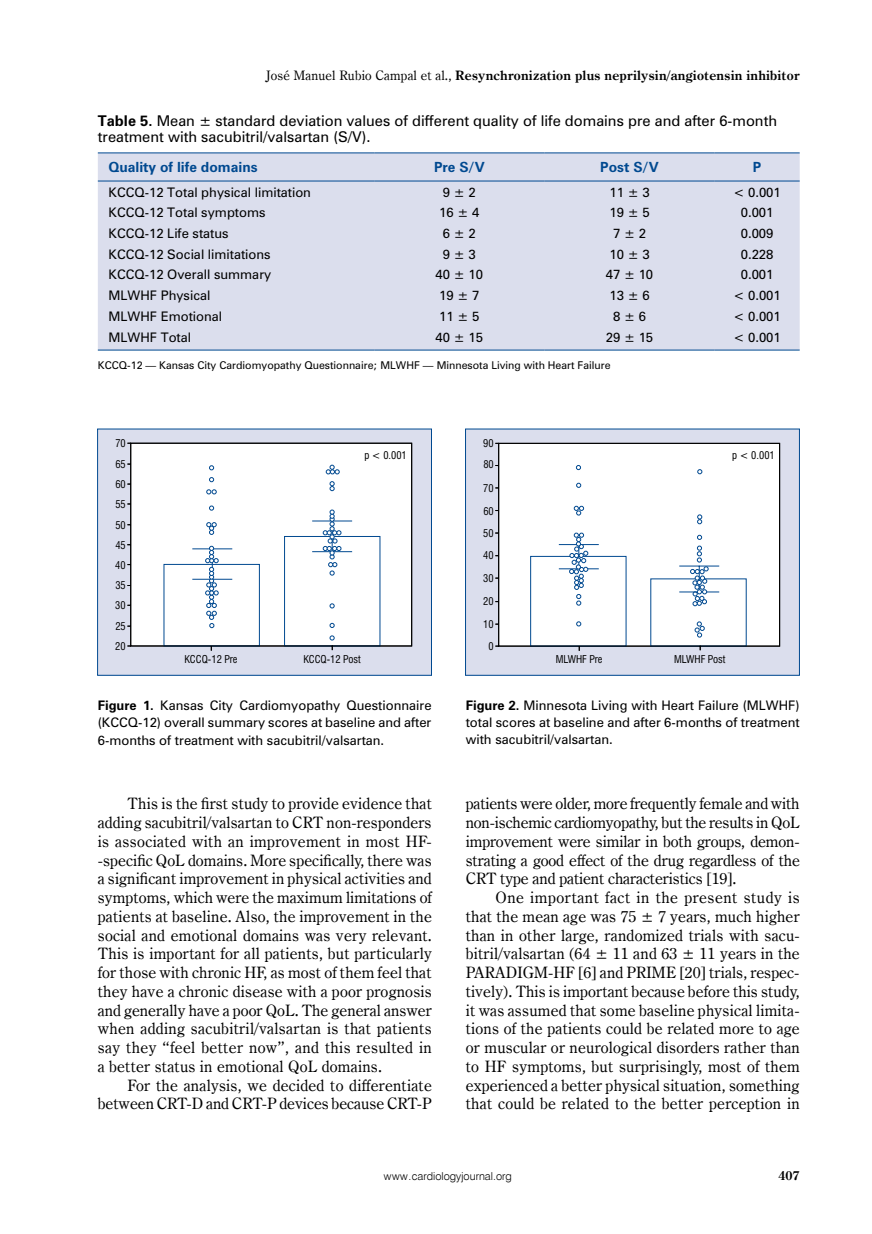
<style>
.page{position:relative;width:872px;height:1234px;background:#fff}
.page>*{position:absolute;margin:0;border:0;box-sizing:border-box;transform-origin:0 0}
.t1{font:15.75px/18.8px "Century Oldst EU";letter-spacing:.015em;color:#000;text-align:justify}
.t2{font:13.5px/16.5px "Zurich PL";color:#000}
.t3{font:700 13.05px "Century Oldst EU";letter-spacing:.015em;color:#000}
.t4{font:700 12.75px "Zurich PL";color:#004990}
.t5{font:700 12.75px "Century Oldst EU";color:#000}
.t6{font:12px/17.2px "Zurich PL";color:#000;text-align:justify}
.t7{font:10.95px "Swis 721 Lt EU";color:#000}
.t8{font:10.5px "Swis 721 Cn EU";color:#000}
.t9{font:9.75px "Zurich PL";color:#000}
.s1{font-weight:400}
.s2{font-weight:700}
</style>
<div class="page">
<div style="left:98px;top:153px;width:701px;height:196px;background:#dbdeed"></div>
<hr style="left:98px;top:349px;width:276px;height:1px;background:#004990">
<hr style="left:374px;top:349px;width:170px;height:1px;background:#004990">
<hr style="left:544px;top:349px;width:170px;height:1px;background:#004990">
<hr style="left:714px;top:349px;width:85px;height:1px;background:#004990">
<hr style="left:98px;top:152px;width:276px;height:1px;background:#004990">
<hr style="left:374px;top:152px;width:170px;height:1px;background:#004990">
<hr style="left:544px;top:152px;width:170px;height:1px;background:#004990">
<hr style="left:714px;top:152px;width:85px;height:1px;background:#004990">
<hr style="left:98px;top:181px;width:276px;height:1px;background:#004990">
<hr style="left:374px;top:181px;width:170px;height:1px;background:#004990">
<hr style="left:544px;top:181px;width:170px;height:1px;background:#004990">
<hr style="left:714px;top:181px;width:85px;height:1px;background:#004990">
<div style="left:98px;top:429px;width:333px;height:246px;background:#dbdeed"></div>
<div style="left:97px;top:428px;width:335px;height:247px;border:1px solid #004990"></div>
<svg style="left:127px;top:442px;width:285px;height:209px;background:#f1f3f5"></svg>
<div style="left:465px;top:429px;width:334px;height:246px;background:#dbdeed"></div>
<div style="left:465px;top:428px;width:335px;height:247px;border:1px solid #004990"></div>
<svg style="left:495px;top:442px;width:285px;height:209px;background:#f2f3f6"></svg>
<p class="t3" style="left:266px;top:68px;width:535px"><span class="s1">José Manuel Rubio Campal et al.,</span> Resynchronization plus neprilysin/angiotensin inhibitor</p>
<p class="t2" style="left:98px;top:112px;width:681px"><span class="s2">Table 5.</span> Mean ± standard deviation values of different quality of life domains pre and after 6-month treatment with sacubitril/valsartan (S/V).</p>
<p class="t4" style="left:108px;top:158px;width:151px">Quality of life domains</p>
<p class="t4" style="left:434px;top:158px;width:52px">Pre S/V</p>
<p class="t4" style="left:600px;top:158px;width:60px">Post S/V</p>
<p class="t4" style="left:753px;top:158px;width:10px">P</p>
<p class="t6" style="left:108px;top:183px;width:204px">KCCQ-12 Total physical limitation</p>
<p class="t6" style="left:443px;top:183px;width:34px">9 ± 2</p>
<p class="t6" style="left:609px;top:183px;width:42px">11 ± 3</p>
<p class="t6" style="left:733px;top:183px;width:49px">&lt; 0.001</p>
<p class="t6" style="left:108px;top:204px;width:159px">KCCQ-12 Total symptoms</p>
<p class="t6" style="left:439px;top:204px;width:42px">16 ± 4</p>
<p class="t6" style="left:609px;top:204px;width:42px">19 ± 5</p>
<p class="t6" style="left:740px;top:204px;width:34px">0.001</p>
<p class="t6" style="left:108px;top:224px;width:122px">KCCQ-12 Life status</p>
<p class="t6" style="left:443px;top:224px;width:34px">6 ± 2</p>
<p class="t6" style="left:613px;top:224px;width:34px">7 ± 2</p>
<p class="t6" style="left:740px;top:224px;width:34px">0.009</p>
<p class="t6" style="left:108px;top:245px;width:164px">KCCQ-12 Social limitations</p>
<p class="t6" style="left:443px;top:245px;width:34px">9 ± 3</p>
<p class="t6" style="left:609px;top:245px;width:42px">10 ± 3</p>
<p class="t6" style="left:740px;top:245px;width:34px">0.228</p>
<p class="t6" style="left:108px;top:266px;width:164px">KCCQ-12 Overall summary</p>
<p class="t6" style="left:435px;top:266px;width:49px">40 ± 10</p>
<p class="t6" style="left:606px;top:266px;width:49px">47 ± 10</p>
<p class="t6" style="left:740px;top:266px;width:34px">0.001</p>
<p class="t6" style="left:108px;top:286px;width:104px">MLWHF Physical</p>
<p class="t6" style="left:439px;top:286px;width:42px">19 ± 7</p>
<p class="t6" style="left:609px;top:286px;width:42px">13 ± 6</p>
<p class="t6" style="left:733px;top:286px;width:49px">&lt; 0.001</p>
<p class="t6" style="left:108px;top:307px;width:115px">MLWHF Emotional</p>
<p class="t6" style="left:439px;top:307px;width:42px">11 ± 5</p>
<p class="t6" style="left:613px;top:307px;width:34px">8 ± 6</p>
<p class="t6" style="left:733px;top:307px;width:49px">&lt; 0.001</p>
<p class="t6" style="left:108px;top:328px;width:84px">MLWHF Total</p>
<p class="t6" style="left:435px;top:328px;width:49px">40 ± 15</p>
<p class="t6" style="left:606px;top:328px;width:49px">29 ± 15</p>
<p class="t6" style="left:733px;top:328px;width:49px">&lt; 0.001</p>
<p class="t9" style="left:98px;top:359px;width:514px">KCCQ-12 — Kansas City Cardiomyopathy Questionnaire; MLWHF — Minnesota Living with Heart Failure</p>
<p class="t8" style="left:115px;top:436px;width:12px">70</p>
<p class="t8" style="left:115px;top:457px;width:12px">65</p>
<p class="t8" style="left:115px;top:477px;width:12px">60</p>
<p class="t8" style="left:115px;top:497px;width:12px">55</p>
<p class="t8" style="left:115px;top:517px;width:12px">50</p>
<p class="t8" style="left:115px;top:538px;width:12px">45</p>
<p class="t8" style="left:115px;top:558px;width:12px">40</p>
<p class="t8" style="left:115px;top:578px;width:12px">35</p>
<p class="t8" style="left:115px;top:598px;width:12px">30</p>
<p class="t8" style="left:115px;top:619px;width:12px">25</p>
<p class="t8" style="left:115px;top:639px;width:12px">20</p>
<p class="t8" style="left:364px;top:448px;width:44px">p &lt; 0.001</p>
<p class="t8" style="left:184px;top:651px;width:54px">KCCQ-12 Pre</p>
<p class="t8" style="left:303px;top:651px;width:59px">KCCQ-12 Post</p>
<p class="t8" style="left:483px;top:436px;width:12px">90</p>
<p class="t8" style="left:483px;top:457px;width:12px">80</p>
<p class="t8" style="left:483px;top:481px;width:12px">70</p>
<p class="t8" style="left:483px;top:504px;width:12px">60</p>
<p class="t8" style="left:483px;top:526px;width:12px">50</p>
<p class="t8" style="left:483px;top:548px;width:12px">40</p>
<p class="t8" style="left:483px;top:571px;width:12px">30</p>
<p class="t8" style="left:483px;top:594px;width:12px">20</p>
<p class="t8" style="left:483px;top:617px;width:12px">10</p>
<p class="t8" style="left:488px;top:639px;width:7px">0</p>
<p class="t8" style="left:732px;top:448px;width:44px">p &lt; 0.001</p>
<p class="t8" style="left:556px;top:652px;width:48px">MLWHF Pre</p>
<p class="t8" style="left:674px;top:652px;width:53px">MLWHF Post</p>
<p class="t6" style="left:98px;top:696px;width:335px"><span class="s2">Figure 1.</span> Kansas City Cardiomyopathy Questionnaire (KCCQ-12) overall summary scores at baseline and after 6-months of treatment with sacubitril/valsartan.</p>
<p class="t6" style="left:466px;top:696px;width:335px"><span class="s2">Figure 2.</span> Minnesota Living with Heart Failure (MLWHF) total scores at baseline and after 6-months of treatment with sacubitril/valsartan.</p>
<p class="t1" style="left:98px;top:794px;width:336px;text-indent:30px">This is the first study to provide evidence that adding sacubitril/valsartan to CRT non-responders is associated with an improvement in most HF--specific QoL domains. More specifically, there was a significant improvement in physical activities and symptoms, which were the maximum limitations of patients at baseline. Also, the improvement in the social and emotional domains was very relevant.<br>This is important for all patients, but particularly for those with chronic HF, as most of them feel that they have a chronic disease with a poor prognosis and generally have a poor QoL. The general answer when adding sacubitril/valsartan is that patients say they “feel better now”, and this resulted in a better status in emotional QoL domains.</p>
<p class="t1" style="left:98px;top:1075px;width:335px;text-align:right">For the analysis, we decided to differentiate between CRT-D and CRT-P devices because CRT-P</p>
<p class="t1" style="left:466px;top:794px;width:336px">patients were older, more frequently female and with non-ischemic cardiomyopathy, but the results in QoL improvement were similar in both groups, demon&shy;strating a good effect of the drug regardless of the CRT type and patient characteristics [19].</p>
<p class="t1" style="left:466px;top:888px;width:336px;text-indent:30px">One important fact in the present study is that the mean age was 75 ± 7 years, much higher than in other large, randomized trials with sacu&shy;bitril/valsartan (64 ± 11 and 63 ± 11 years in the PARADIGM-HF [6] and PRIME [20] trials, respec&shy;tively). This is important because before this study, it was assumed that some baseline physical limita&shy;tions of the patients could be related more to age or muscular or neurological disorders rather than to HF symptoms, but surprisingly, most of them experienced a better physical situation, something that could be related to the better perception in</p>
<p class="t7" style="left:384px;top:1169px;width:129px">www.cardiologyjournal.org</p>
<p class="t5" style="left:778px;top:1167px;width:23px">407</p>
</div>
